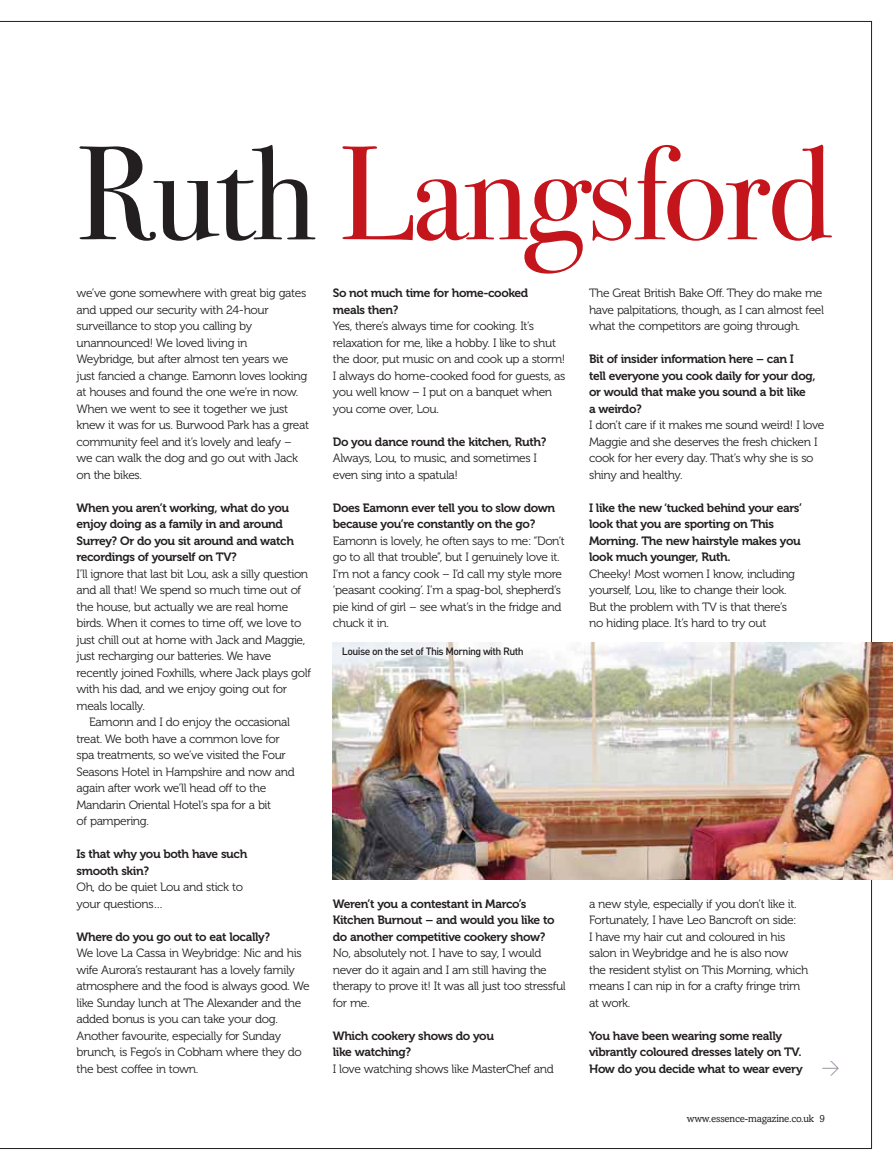
<style>
.page{position:relative;width:893px;height:1170px;background:#fff}
.page>*{position:absolute;margin:0;border:0;box-sizing:border-box;transform-origin:0 0}
.t1{font:133.5px "Bodoni Svty Two ITCTT Book";letter-spacing:-.015em;color:#c4151c}
.t2{font:300 18px "DIN";color:#978e9b}
.t3{font:12px/16.5px "Museo 300";letter-spacing:-.03em;color:#231f20}
.t4{font:12px/16.5px "Museo 700";letter-spacing:-.03em;color:#231f20}
.t5{font:500 10.5px "DIN";letter-spacing:-.055em;color:#231f20}
.t6{font:10.5px "Amasis";letter-spacing:-.015em;color:#231f20}
.s1{color:#231f20}
</style>
<div class="page">
<img style="left:333px;top:642px;width:560px;height:237px">
<h1 class="t1" style="left:77px;top:145px;width:757px"><span class="s1">Ruth</span> Langsford</h1>
<p class="t3" style="left:77px;top:286px;width:234px">we’ve gone somewhere with great big gates and upped our security with 24-hour surveillance to stop you calling by unannounced! We loved living in<br>Weybridge, but after almost ten years we just fancied a change. Eamonn loves looking at houses and found the one we’re in now.<br>When we went to see it together we just knew it was for us. Burwood Park has a great community feel and it’s lovely and leafy – we can walk the dog and go out with Jack on the bikes.</p>
<p class="t4" style="left:77px;top:500px;width:219px">When you aren’t working, what do you enjoy doing as a family in and around Surrey? Or do you sit around and watch recordings of yourself on TV?</p>
<p class="t3" style="left:77px;top:566px;width:233px">I’ll ignore that last bit Lou, ask a silly question</p>
<p class="t3" style="left:77px;top:583px;width:226px">and all that! We spend so much time out of</p>
<p class="t3" style="left:77px;top:599px;width:213px">the house, but actually we are real home</p>
<p class="t3" style="left:77px;top:616px;width:226px">birds. When it comes to time off, we love to</p>
<p class="t3" style="left:77px;top:632px;width:230px">just chill out at home with Jack and Maggie,</p>
<p class="t3" style="left:77px;top:649px;width:196px">just recharging our batteries. We have</p>
<p class="t3" style="left:77px;top:665px;width:236px">recently joined Foxhills, where Jack plays golf</p>
<p class="t3" style="left:77px;top:682px;width:212px">with his dad, and we enjoy going out for</p>
<p class="t3" style="left:77px;top:698px;width:70px">meals locally.</p>
<p class="t3" style="left:89px;top:715px;width:202px">Eamonn and I do enjoy the occasional</p>
<p class="t3" style="left:77px;top:731px;width:205px">treat. We both have a common love for</p>
<p class="t3" style="left:77px;top:748px;width:211px">spa treatments, so we’ve visited the Four</p>
<p class="t3" style="left:77px;top:764px;width:220px">Seasons Hotel in Hampshire and now and</p>
<p class="t3" style="left:77px;top:781px;width:191px">again after work we’ll head off to the</p>
<p class="t3" style="left:77px;top:797px;width:196px">Mandarin Oriental Hotel’s spa for a bit</p>
<p class="t3" style="left:77px;top:814px;width:74px">of pampering.</p>
<p class="t4" style="left:77px;top:847px;width:172px">Is that why you both have such smooth skin?</p>
<p class="t3" style="left:77px;top:880px;width:168px">Oh, do be quiet Lou and stick to your questions…</p>
<p class="t4" style="left:77px;top:929px;width:195px">Where do you go out to eat locally?</p>
<p class="t3" style="left:77px;top:946px;width:235px">We love La Cassa in Weybridge: Nic and his wife Aurora’s restaurant has a lovely family atmosphere and the food is always good. We like Sunday lunch at The Alexander and the added bonus is you can take your dog.<br>Another favourite, especially for Sunday brunch, is Fego’s in Cobham where they do the best coffee in town.</p>
<p class="t4" style="left:333px;top:286px;width:197px">So not much time for home-cooked meals then?</p>
<p class="t3" style="left:333px;top:319px;width:234px">Yes, there’s always time for cooking. It’s relaxation for me, like a hobby. I like to shut the door, put music on and cook up a storm!<br>I always do home-cooked food for guests, as you well know – I put on a banquet when you come over, Lou.</p>
<p class="t4" style="left:333px;top:434px;width:215px">Do you dance round the kitchen, Ruth?</p>
<p class="t3" style="left:333px;top:451px;width:206px">Always, Lou, to music, and sometimes I even sing into a spatula!</p>
<p class="t4" style="left:333px;top:500px;width:224px">Does Eamonn ever tell you to slow down because you’re constantly on the go?</p>
<p class="t3" style="left:333px;top:533px;width:234px">Eamonn is lovely, he often says to me: “Don’t go to all that trouble”, but I genuinely love it.<br>I’m not a fancy cook – I’d call my style more ‘peasant cooking’. I’m a spag-bol, shepherd’s pie kind of girl – see what’s in the fridge and chuck it in.</p>
<p class="t3" style="left:589px;top:286px;width:236px">The Great British Bake Off. They do make me have palpitations, though, as I can almost feel what the competitors are going through.</p>
<p class="t4" style="left:589px;top:352px;width:228px">Bit of insider information here – can I<br>tell everyone you cook daily for your dog, or would that make you sound a bit like a weirdo?</p>
<p class="t3" style="left:589px;top:418px;width:237px">I don’t care if it makes me sound weird! I love Maggie and she deserves the fresh chicken I cook for her every day. That’s why she is so shiny and healthy.</p>
<p class="t4" style="left:589px;top:500px;width:214px">I like the new ‘tucked behind your ears’ look that you are sporting on This Morning. The new hairstyle makes you look much younger, Ruth.</p>
<p class="t3" style="left:589px;top:566px;width:208px">Cheeky! Most women I know, including yourself, Lou, like to change their look.<br>But the problem with TV is that there’s no hiding place. It’s hard to try out</p>
<p class="t5" style="left:342px;top:647px;width:183px">Louise on the set of This Morning with Ruth</p>
<p class="t4" style="left:333px;top:896px;width:223px">Weren’t you a contestant in Marco’s<br>Kitchen Burnout – and would you like to do another competitive cookery show?</p>
<p class="t3" style="left:333px;top:946px;width:234px">No, absolutely not. I have to say, I would never do it again and I am still having the therapy to prove it! It was all just too stressful for me.</p>
<p class="t4" style="left:333px;top:1028px;width:163px">Which cookery shows do you like watching?</p>
<p class="t3" style="left:333px;top:1061px;width:222px">I love watching shows like MasterChef and</p>
<p class="t3" style="left:589px;top:896px;width:221px">a new style, especially if you don’t like it.<br>Fortunately, I have Leo Bancroft on side:<br>I have my hair cut and coloured in his salon in Weybridge and he is also now the resident stylist on This Morning, which means I can nip in for a crafty fringe trim at work.</p>
<p class="t4" style="left:589px;top:1028px;width:215px">You have been wearing some really vibrantly coloured dresses lately on TV.<br>How do you decide what to wear every</p>
<h2 class="t2" style="left:821px;top:1059px;width:20px">&gt;</h2>
<p class="t6" style="left:687px;top:1112px;width:140px">www.essence-magazine.co.uk 9</p>
</div>
